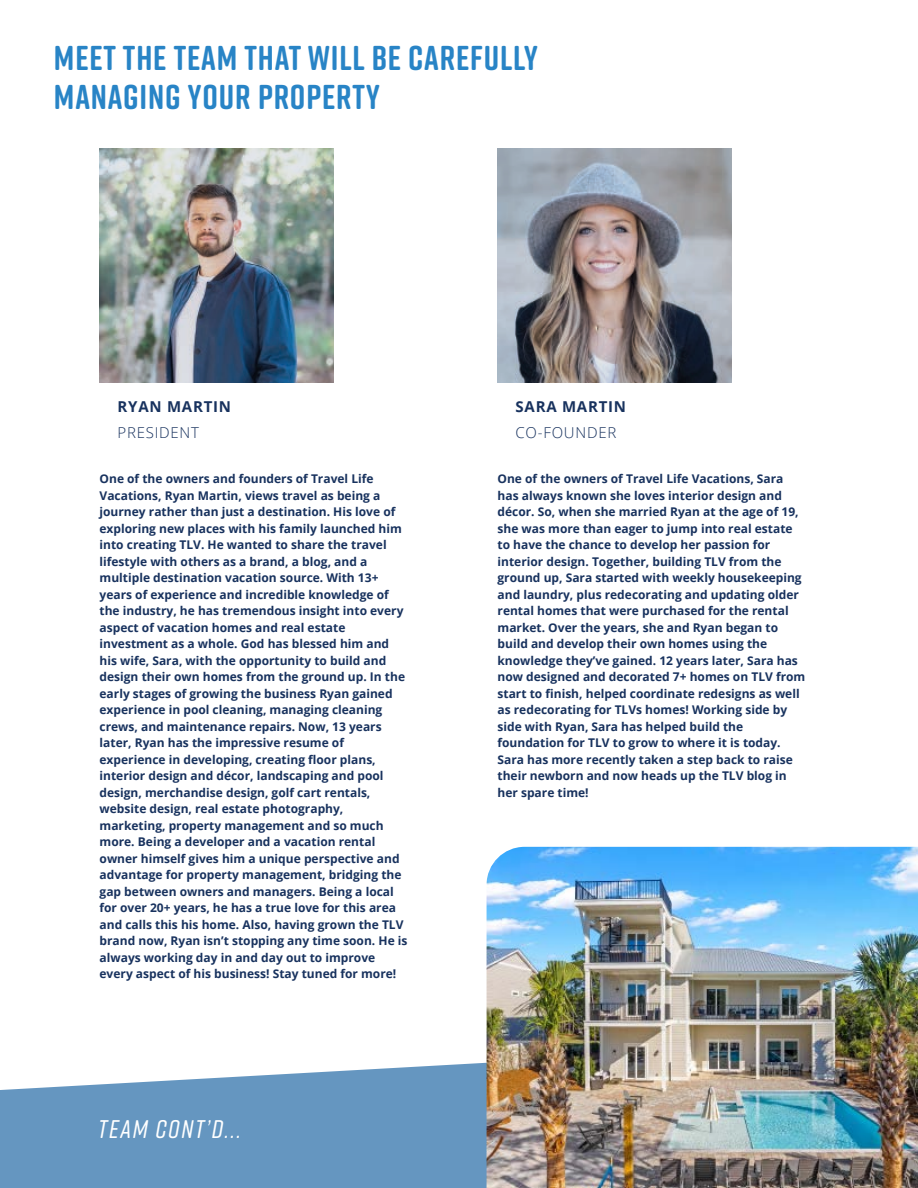
<style>
.page{position:relative;width:918px;height:1188px;background:#fff}
.page>*{position:absolute;margin:0;border:0;box-sizing:border-box;transform-origin:0 0}
.t1{font:700 34.5px/39px "Rift Soft";letter-spacing:.025em;color:#2884c6}
.t2{font:italic 500 25.5px "Rift Soft";letter-spacing:.065em;color:#fff}
.t3{font:700 15px "Open Sans";letter-spacing:.05em;color:#18325e}
.t4{font:300 15px "Open Sans";letter-spacing:.05em;color:#18325e}
.t5{font:700 12px/16.5px "Open Sans";color:#18325e}
</style>
<div class="page">
<svg style="left:0;top:1039px;width:487px;height:149px;fill:#6596c0"></svg>
<img style="left:100px;top:148px;width:234px;height:234px">
<img style="left:498px;top:148px;width:234px;height:234px">
<img style="left:487px;top:847px;width:431px;height:341px">
<h1 class="t1" style="left:54px;top:38px;width:486px">MEET THE TEAM THAT WILL BE CAREFULLY<br>MANAGING YOUR PROPERTY</h1>
<p class="t3" style="left:118px;top:396px;width:115px">RYAN MARTIN</p>
<p class="t4" style="left:118px;top:422px;width:83px">PRESIDENT</p>
<p class="t3" style="left:516px;top:396px;width:112px">SARA MARTIN</p>
<p class="t4" style="left:516px;top:422px;width:102px">CO-FOUNDER</p>
<p class="t5" style="left:100px;top:470px;width:309px">One of the owners and founders of Travel Life Vacations, Ryan Martin, views travel as being a journey rather than just a destination. His love of exploring new places with his family launched him into creating TLV. He wanted to share the travel lifestyle with others as a brand, a blog, and a multiple destination vacation source. With 13+ years of experience and incredible knowledge of the industry, he has tremendous insight into every aspect of vacation homes and real estate investment as a whole. God has blessed him and his wife, Sara, with the opportunity to build and design their own homes from the ground up. In the early stages of growing the business Ryan gained experience in pool cleaning, managing cleaning crews, and maintenance repairs. Now, 13 years later, Ryan has the impressive resume of experience in developing, creating floor plans, interior design and décor, landscaping and pool design, merchandise design, golf cart rentals, website design, real estate photography, marketing, property management and so much more. Being a developer and a vacation rental owner himself gives him a unique perspective and advantage for property management, bridging the gap between owners and managers. Being a local for over 20+ years, he has a true love for this area and calls this his home. Also, having grown the TLV brand now, Ryan isn’t stopping any time soon. He is always working day in and day out to improve every aspect of his business! Stay tuned for more!</p>
<p class="t5" style="left:498px;top:470px;width:309px">One of the owners of Travel Life Vacations, Sara has always known she loves interior design and décor. So, when she married Ryan at the age of 19, she was more than eager to jump into real estate to have the chance to develop her passion for interior design. Together, building TLV from the ground up, Sara started with weekly housekeeping and laundry, plus redecorating and updating older rental homes that were purchased for the rental market. Over the years, she and Ryan began to build and develop their own homes using the knowledge they’ve gained. 12 years later, Sara has now designed and decorated 7+ homes on TLV from start to finish, helped coordinate redesigns as well as redecorating for TLVs homes! Working side by side with Ryan, Sara has helped build the foundation for TLV to grow to where it is today.<br>Sara has more recently taken a step back to raise their newborn and now heads up the TLV blog in her spare time!</p>
<h2 class="t2" style="left:98px;top:1112px;width:144px">TEAM CONT’D...</h2>
</div>
